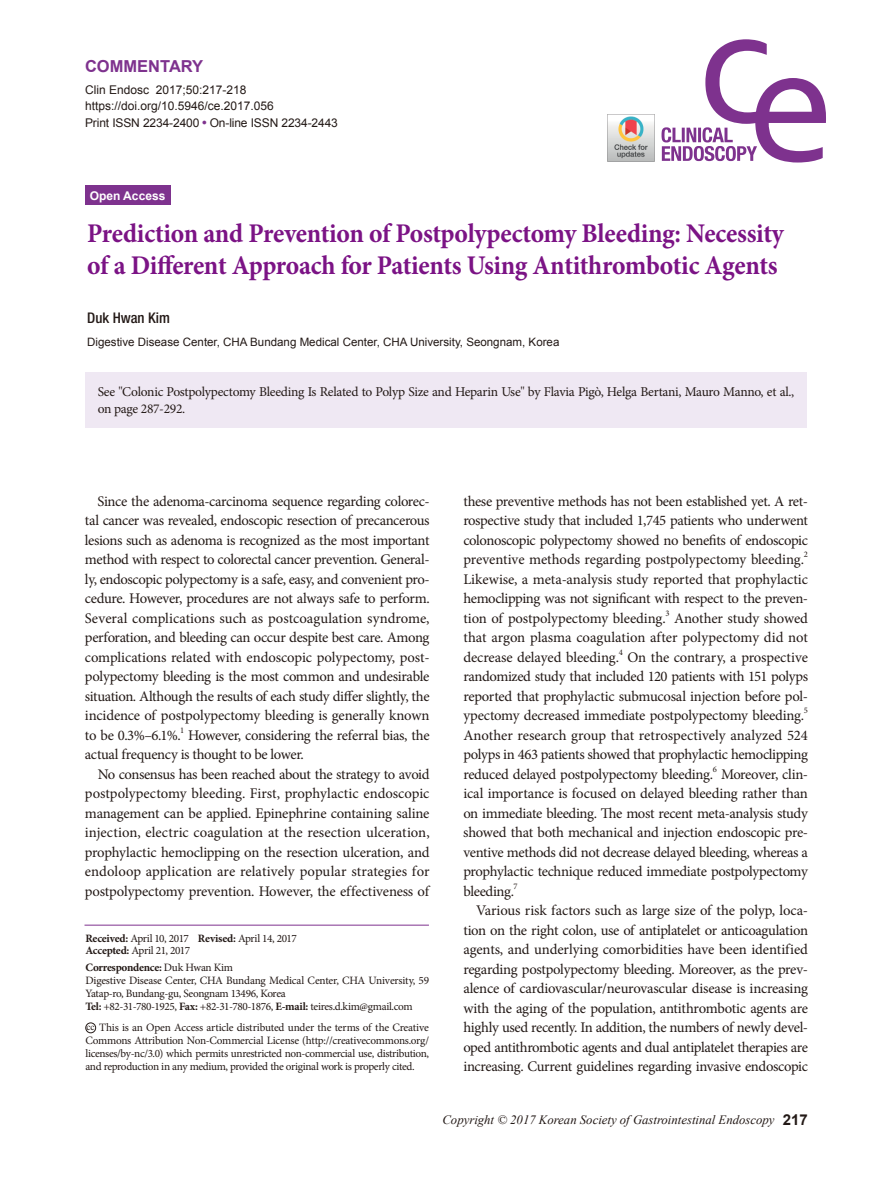
<style>
.page{position:relative;width:893px;height:1191px;background:#fff}
.page>*{position:absolute;margin:0;border:0;box-sizing:border-box;transform-origin:0 0}
.논문_타이틀{font:700 27px/32.4px "Minion Pro";letter-spacing:-.015em;color:#7b1385;scale:.95 1}
.t1{font:700 16.5px "Arial";color:#7e328e}
.본문{font:14.7px/19.5px "Minion Pro";letter-spacing:-.015em;color:#231916;text-align:justify}
.저자명{font:500 condensed 14.7px "Helvetica Neue";color:#231916}
.초록내용{font:13.5px/16.5px "Minion Pro";letter-spacing:-.02em;color:#231916}
.t2{font:italic 12.75px "Times New Roman";color:#231916}
.t3{font:12px "Arial";color:#231916}
.t4{font:700 12px "Arial";color:#fff}
.저자소속{font:11.55px "Arial";color:#231916}
.책임저자{font:11.25px/13px "Minion Pro";letter-spacing:-.03em;color:#231916}
.책임저자-2{font:700 11.25px "Minion Pro";letter-spacing:-.025em;color:#231916}
.t5{font:9.3px "Times New Roman";color:#231916}
.본문-2{font:8.55px "Minion Pro";color:#231916}
.s1{font-family:"Helvetica";font-stretch:condensed;color:#7e328e}
.s2{font-weight:700}
.s3{font-weight:400}
.s4{font-family:"Arial";font-weight:700;font-style:normal;font-size:15px}
</style>
<div class="page">
<svg style="left:661px;top:39px;width:165px;height:123px"></svg>
<div style="left:85px;top:186px;width:85px;height:19px;background:#7e328e"></div>
<div style="left:86px;top:1022px;width:10px;height:10px;border:1px solid #231916;border-radius:50%"></div>
<hr style="left:85px;top:924px;width:344px;height:1px;background:#7e328e">
<div style="left:85px;top:372px;width:722px;height:56px;background:#efe8f3"></div>
<img style="left:608px;top:116px;width:46px;height:46px">
<p class="t1" style="left:85px;top:56px;width:120px">COMMENTARY</p>
<p class="t3" style="left:85px;top:82px;width:163px">Clin Endosc 2017;50:217-218</p>
<p class="t3" style="left:85px;top:98px;width:190px">https://doi.org/10.5946/ce.2017.056</p>
<p class="t3" style="left:85px;top:114px;width:254px">Print ISSN 2234-2400 <span class="s1">•</span> On-line ISSN 2234-2443</p>
<p class="t4" style="left:90px;top:187px;width:77px">Open Access</p>
<p class="논문_타이틀" style="left:87px;top:217px;width:735px">Prediction and Prevention of Postpolypectomy Bleeding: Necessity of a Different Approach for Patients Using Antithrombotic Agents</p>
<p class="저자명" style="left:87px;top:309px;width:84px">Duk Hwan Kim</p>
<p class="저자소속" style="left:87px;top:335px;width:474px">Digestive Disease Center, CHA Bundang Medical Center, CHA University, Seongnam, Korea</p>
<p class="초록내용" style="left:98px;top:384px;width:698px">See "Colonic Postpolypectomy Bleeding Is Related to Polyp Size and Heparin Use" by Flavia Pigò, Helga Bertani, Mauro Manno, et al., on page 287-292.</p>
<p class="본문" style="left:85px;top:491px;width:346px;text-indent:13px">Since the adenoma-carcinoma sequence regarding colorec&shy;tal cancer was revealed, endoscopic resection of precancerous lesions such as adenoma is recognized as the most important method with respect to colorectal cancer prevention. General&shy;ly, endoscopic polypectomy is a safe, easy, and convenient pro&shy;cedure. However, procedures are not always safe to perform.<br>Several complications such as postcoagulation syndrome, perforation, and bleeding can occur despite best care. Among complications related with endoscopic polypectomy, post&shy;polypectomy bleeding is the most common and undesirable situation. Although the results of each study differ slightly, the incidence of postpolypectomy bleeding is generally known to be 0.3%–6.1%.</p>
<p class="본문-2" style="left:180px;top:724px;width:6px">1</p>
<p class="본문" style="left:85px;top:725px;width:346px;text-indent:103px">However, considering the referral bias, the actual frequency is thought to be lower.</p>
<p class="본문" style="left:85px;top:764px;width:346px;text-indent:13px">No consensus has been reached about the strategy to avoid postpolypectomy bleeding. First, prophylactic endoscopic management can be applied. Epinephrine containing saline injection, electric coagulation at the resection ulceration, prophylactic hemoclipping on the resection ulceration, and endoloop application are relatively popular strategies for postpolypectomy prevention. However, the effectiveness of</p>
<p class="책임저자" style="left:85px;top:931px;width:213px"><span class="s2">Received:</span> April 10, 2017 <span class="s2">Revised:</span> April 14, 2017<br><span class="s2">Accepted:</span> April 21, 2017</p>
<p class="책임저자-2" style="left:85px;top:959px;width:149px">Correspondence: <span class="s3">Duk Hwan Kim</span></p>
<p class="책임저자" style="left:85px;top:974px;width:345px">Digestive Disease Center, CHA Bundang Medical Center, CHA University, 59<br>Yatap-ro, Bundang-gu, Seongnam 13496, Korea</p>
<p class="책임저자" style="left:85px;top:999px;width:329px"><span class="s2">Tel:</span> +82-31-780-1925, <span class="s2">Fax:</span> +82-31-780-1876, <span class="s2">E-mail:</span> teires.d.kim@gmail.com</p>
<p class="t5" style="left:86px;top:1021px;width:10px">cc</p>
<p class="책임저자" style="left:85px;top:1020px;width:345px;text-align:justify;text-indent:14px">This is an Open Access article distributed under the terms of the Creative Commons Attribution Non-Commercial License (http://creativecommons.org/ licenses/by-nc/3.0) which permits unrestricted non-commercial use, distribution, and reproduction in any medium, provided the original work is properly cited.</p>
<p class="본문" style="left:463px;top:491px;width:346px">these preventive methods has not been established yet. A ret&shy;rospective study that included 1,745 patients who underwent colonoscopic polypectomy showed no benefits of endoscopic preventive methods regarding postpolypectomy bleeding.</p>
<p class="본문-2" style="left:804px;top:548px;width:6px">2</p>
<p class="본문" style="left:463px;top:569px;width:346px">Likewise, a meta-analysis study reported that prophylactic hemoclipping was not significant with respect to the preven&shy;tion of postpolypectomy bleeding.</p>
<p class="본문-2" style="left:666px;top:607px;width:6px">3</p>
<p class="본문" style="left:463px;top:608px;width:346px;text-indent:211px">Another study showed that argon plasma coagulation after polypectomy did not decrease delayed bleeding.</p>
<p class="본문-2" style="left:619px;top:646px;width:6px">4</p>
<p class="본문" style="left:463px;top:647px;width:346px;text-indent:164px">On the contrary, a prospective randomized study that included 120 patients with 151 polyps reported that prophylactic submucosal injection before pol&shy;ypectomy decreased immediate postpolypectomy bleeding.</p>
<p class="본문-2" style="left:804px;top:704px;width:6px">5</p>
<p class="본문" style="left:463px;top:725px;width:346px">Another research group that retrospectively analyzed 524 polyps in 463 patients showed that prophylactic hemoclipping reduced delayed postpolypectomy bleeding.</p>
<p class="본문-2" style="left:713px;top:763px;width:6px">6</p>
<p class="본문" style="left:463px;top:764px;width:346px;text-indent:258px">Moreover, clin&shy;ical importance is focused on delayed bleeding rather than on immediate bleeding. The most recent meta-analysis study showed that both mechanical and injection endoscopic pre&shy;ventive methods did not decrease delayed bleeding, whereas a prophylactic technique reduced immediate postpolypectomy bleeding.</p>
<p class="본문-2" style="left:513px;top:880px;width:6px">7</p>
<p class="본문" style="left:463px;top:900px;width:346px;text-indent:13px">Various risk factors such as large size of the polyp, loca&shy;tion on the right colon, use of antiplatelet or anticoagulation agents, and underlying comorbidities have been identified regarding postpolypectomy bleeding. Moreover, as the prev&shy;alence of cardiovascular/neurovascular disease is increasing with the aging of the population, antithrombotic agents are highly used recently. In addition, the numbers of newly devel&shy;oped antithrombotic agents and dual antiplatelet therapies are increasing. Current guidelines regarding invasive endoscopic</p>
<p class="t2" style="left:442px;top:1110px;width:367px">Copyright © 2017 Korean Society of Gastrointestinal Endoscopy <span class="s4">217</span></p>
</div>
